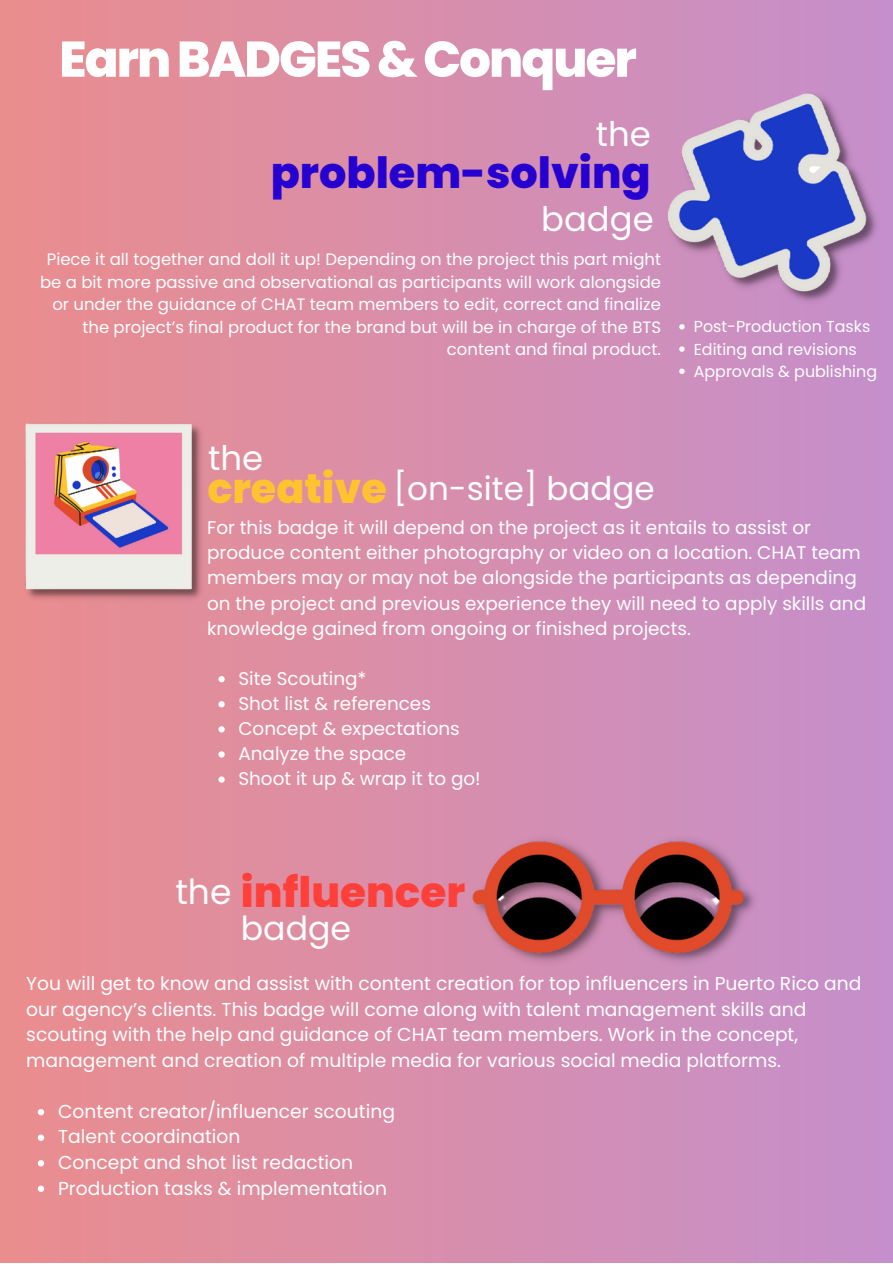
<style>
.page{position:relative;width:893px;height:1264px;background:#fff}
.page>*{position:absolute;margin:0;border:0;box-sizing:border-box;transform-origin:0 0}
.t1{font:800 49.95px "Poppins";letter-spacing:-.04em;color:#fff}
.t2{font:800 42.9px "Poppins";color:#2600d0}
.t3{font:800 42px "Poppins";color:#ff3f39}
.t4{font:34.5px "Poppins";color:#fff}
.t5{font:33.9px "Poppins";color:#fff}
.t6{font:33.15px "Poppins";color:#fff}
.t7{font:32.55px "Poppins";color:#fff}
.t8{font:18.75px/25.5px "Poppins";color:#fff}
.t9{font:18.45px/25px "Poppins";color:#fff}
.t10{font:16.5px/22.5px "Poppins";color:#fff;text-align:right}
.t11{font:15.9px/22.2px "Poppins";color:#fff}
.s1{font-weight:800;font-size:41.25px;color:#ffc331}
</style>
<div class="page">
<div style="left:0;top:0;width:892px;height:1262px;background:linear-gradient(to right,#ea8d8d,#c58fcc)"></div>
<img style="left:23px;top:420px;width:181px;height:183px">
<img style="left:468px;top:832px;width:292px;height:136px">
<img style="left:666px;top:89px;width:214px;height:217px">
<svg style="left:679px;top:324px;width:5px;height:5px"></svg>
<svg style="left:679px;top:346px;width:5px;height:6px"></svg>
<svg style="left:679px;top:368px;width:5px;height:6px"></svg>
<svg style="left:218px;top:676px;width:7px;height:6px"></svg>
<svg style="left:218px;top:701px;width:7px;height:6px"></svg>
<svg style="left:218px;top:726px;width:7px;height:6px"></svg>
<svg style="left:218px;top:751px;width:7px;height:6px"></svg>
<svg style="left:218px;top:776px;width:7px;height:6px"></svg>
<svg style="left:38px;top:1108px;width:6px;height:7px"></svg>
<svg style="left:38px;top:1134px;width:6px;height:6px"></svg>
<svg style="left:38px;top:1160px;width:6px;height:6px"></svg>
<svg style="left:38px;top:1185px;width:6px;height:6px"></svg>
<h1 class="t1" style="left:59px;top:24px;width:579px">EarnBADGES&amp;Conquer</h1>
<h3 class="t5" style="left:595px;top:111px;width:57px">the</h3>
<h2 class="t2" style="left:271px;top:143px;width:381px">problem-solving</h2>
<h3 class="t5" style="left:541px;top:195px;width:114px">badge</h3>
<p class="t10" style="left:40px;top:248px;width:622px">Piece it all together and doll it up! Depending on the project this part might be a bit more passive and observational as participants will work alongside or under the guidance of CHAT team members to edit, correct and finalize the project’s final product for the brand but will be in charge of the BTS content and final product.</p>
<h3 class="t5" style="left:208px;top:434px;width:57px">the</h3>
<h3 class="t7" style="left:207px;top:465px;width:448px"><span class="s1">creative</span> [on-site] badge</h3>
<p class="t11" style="left:693px;top:315px;width:185px">Post-Production Tasks<br>Editing and revisions<br>Approvals &amp; publishing</p>
<p class="t9" style="left:207px;top:515px;width:660px">For this badge it will depend on the project as it entails to assist or produce content either photography or video on a location. CHAT team members may or may not be alongside the participants as depending on the project and previous experience they will need to apply skills and knowledge gained from ongoing or finished projects.</p>
<p class="t9" style="left:238px;top:666px;width:244px">Site Scouting*<br>Shot list &amp; references<br>Concept &amp; expectations<br>Analyze the space<br>Shoot it up &amp; wrap it to go!</p>
<h3 class="t4" style="left:175px;top:867px;width:58px">the</h3>
<h3 class="t3" style="left:241px;top:862px;width:226px">influencer</h3>
<h3 class="t6" style="left:241px;top:904px;width:112px">badge</h3>
<p class="t8" style="left:26px;top:970px;width:836px">You will get to know and assist with content creation for top influencers in Puerto Rico and our agency’s clients. This badge will come along with talent management skills and scouting with the help and guidance of CHAT team members. Work in the concept, management and creation of multiple media for various social media platforms.</p>
<p class="t8" style="left:58px;top:1098px;width:338px">Content creator/influencer scouting<br>Talent coordination<br>Concept and shot list redaction<br>Production tasks &amp; implementation</p>
</div>
